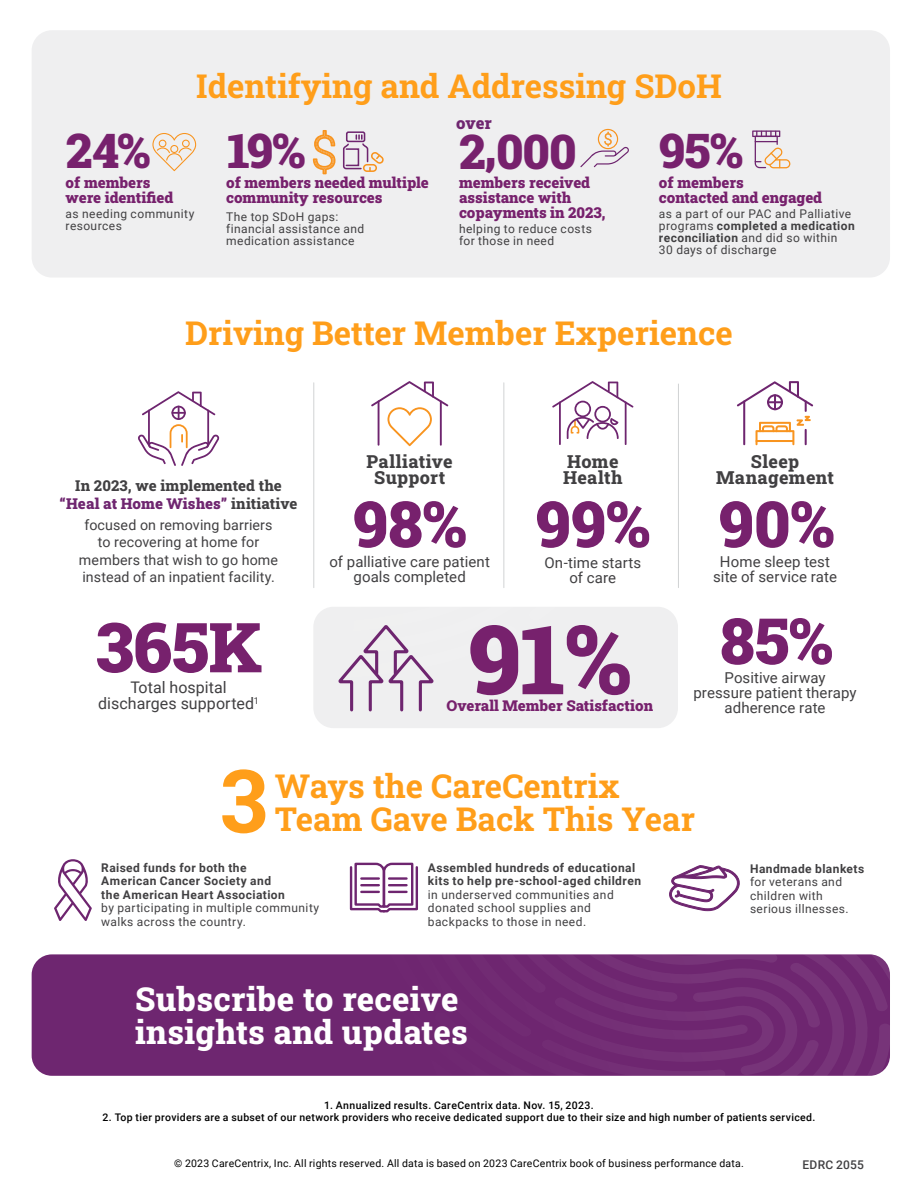
<style>
.page{position:relative;width:918px;height:1188px;background:#fff}
.page>*{position:absolute;margin:0;border:0;box-sizing:border-box;transform-origin:0 0}
.t1{font:96px "Roboto Slab";color:#77216d}
.t2{font:87.45px "Roboto Slab";color:#ff9e1a}
.t3{font:69px "Roboto Slab";color:#77216d}
.t4{font:64.05px/117px "Roboto Slab";color:#77216d;text-align:right}
.t5{font:48px "Roboto Slab";letter-spacing:-.02em;color:#77216d}
.t6{font:33px "Roboto Slab";color:#ff9e1a}
.t7{font:33px/33px "Roboto Slab";letter-spacing:.01em;color:#fff}
.t8{font:18px/16.5px "Roboto Slab";letter-spacing:.02em;color:#414042;text-align:center}
.t9{font:16.5px "Roboto Slab";color:#6f2670}
.t10{font:16.05px/16px "Roboto";color:#414042;text-align:center}
.t11{font:15px/15px "Roboto Slab";color:#77216d}
.t12{font:15px/15px "Roboto";letter-spacing:.005em;color:#414042;text-align:center}
.t13{font:15px/18px "Roboto Slab";letter-spacing:.005em;color:#414042;text-align:center}
.t14{font:14.25px/17.2px "Roboto";letter-spacing:.01em;color:#414042;text-align:center}
.t15{font:12px/12px "Roboto";letter-spacing:.035em;color:#414042}
.t16{font:700 12px/13.5px "Roboto";letter-spacing:.035em;color:#414042}
.t17{font:500 12px "Roboto";letter-spacing:.02em;color:#414042}
.t18{font:500 10.5px "Roboto";letter-spacing:.03em;color:#000}
.t19{font:10.5px "Roboto";letter-spacing:.02em;color:#000}
.s1{font-weight:700}
.s2{color:#6f2670}
</style>
<div class="page">
<div style="left:313px;top:607px;width:365px;height:121px;background:#efeff0;border-radius:20px"></div>
<svg style="left:371px;top:381px;width:77px;height:65px"></svg>
<svg style="left:737px;top:381px;width:76px;height:64px"></svg>
<hr style="left:625px;top:402px;width:2px;height:43px;background:#6e256f">
<hr style="left:559px;top:402px;width:2px;height:43px;background:#6e256f">
<svg style="left:552px;top:381px;width:81px;height:58px"></svg>
<div style="left:32px;top:954px;width:858px;height:122px;background:#6e2670;border-radius:20px"></div>
<svg style="left:237px;top:954px;width:653px;height:122px"></svg>
<svg style="left:313px;top:623px;width:121px;height:89px"></svg>
<hr style="left:678px;top:384px;width:1px;height:204px;background:#d1d3d4">
<hr style="left:503px;top:383px;width:1px;height:205px;background:#d1d3d4">
<hr style="left:313px;top:383px;width:1px;height:205px;background:#d1d3d4">
<svg style="left:138px;top:391px;width:81px;height:75px"></svg>
<svg style="left:54px;top:859px;width:38px;height:62px"></svg>
<svg style="left:669px;top:865px;width:71px;height:47px"></svg>
<svg style="left:349px;top:862px;width:69px;height:51px"></svg>
<div style="left:32px;top:30px;width:858px;height:248px;background:#efeff0;border-radius:20px"></div>
<svg style="left:752px;top:130px;width:38px;height:38px"></svg>
<svg style="left:580px;top:129px;width:49px;height:38px"></svg>
<svg style="left:152px;top:133px;width:44px;height:38px"></svg>
<svg style="left:313px;top:130px;width:23px;height:44px"></svg>
<div style="left:346px;top:131px;width:19px;height:11px;border:2px solid #6e256f;border-radius:2px"></div>
<div style="left:363px;top:164px;width:14px;height:8px;border:2px solid #f8941f;border-radius:3px"></div>
<svg style="left:342px;top:135px;width:42px;height:36px"></svg>
<h3 class="t6" style="left:196px;top:63px;width:527px">Identifying and Addressing SDoH</h3>
<h3 class="t9" style="left:456px;top:112px;width:37px">over</h3>
<h3 class="t5" style="left:66px;top:118px;width:86px">24%</h3>
<h3 class="t5" style="left:228px;top:118px;width:79px">19%</h3>
<h3 class="t5" style="left:659px;top:118px;width:86px">95%</h3>
<p class="t11" style="left:226px;top:175px;width:204px">of members needed multiple community resources</p>
<h3 class="t5" style="left:459px;top:118px;width:119px">2,000</h3>
<p class="t11" style="left:459px;top:175px;width:148px">members received assistance with copayments in 2023,</p>
<p class="t11" style="left:66px;top:175px;width:109px">of members were identified</p>
<p class="t11" style="left:659px;top:175px;width:165px">of members<br>contacted and engaged</p>
<p class="t15" style="left:459px;top:222px;width:134px">helping to reduce costs for those in need</p>
<p class="t15" style="left:66px;top:207px;width:130px">as needing community resources</p>
<p class="t15" style="left:659px;top:207px;width:197px">as a part of our PAC and Palliative programs <span class="s1">completed a medication reconciliation</span> and did so within<br>30 days of discharge</p>
<p class="t15" style="left:226px;top:210px;width:140px">The top SDoH gaps: financial assistance and medication assistance</p>
<h3 class="t6" style="left:185px;top:311px;width:549px">Driving Better Member Experience</h3>
<p class="t13" style="left:60px;top:477px;width:239px">In 2023, we implemented the <span class="s2">“Heal at Home Wishes”</span> initiative</p>
<p class="t14" style="left:79px;top:516px;width:201px">focused on removing barriers to recovering at home for members that wish to go home instead of an inpatient facility.</p>
<h3 class="t3" style="left:95px;top:600px;width:168px">365K</h3>
<h3 class="t10" style="left:98px;top:679px;width:162px">Total hospital discharges supported<sup>1</sup></h3>
<h3 class="t8" style="left:367px;top:452px;width:88px">Palliative<br>Support</h3>
<h3 class="t8" style="left:563px;top:452px;width:61px;text-align:left">Home<br>Health</h3>
<h3 class="t8" style="left:716px;top:452px;width:119px">Sleep<br>Management</h3>
<h3 class="t4" style="left:353px;top:464px;width:483px">98% 99% 90%<br>85%</h3>
<p class="t12" style="left:330px;top:554px;width:162px">of palliative care patient goals completed</p>
<p class="t12" style="left:544px;top:554px;width:98px">On-time starts of care</p>
<p class="t12" style="left:713px;top:554px;width:125px">Home sleep test site of service rate</p>
<h1 class="t1" style="left:468px;top:594px;width:165px">91%</h1>
<p class="t12" style="left:693px;top:669px;width:165px">Positive airway pressure patient therapy adherence rate</p>
<p class="t11" style="left:446px;top:697px;width:208px">Overall Member Satisfaction</p>
<h2 class="t2" style="left:220px;top:741px;width:49px">3</h2>
<h3 class="t6" style="left:275px;top:764px;width:346px">Ways the CareCentrix</h3>
<h3 class="t6" style="left:275px;top:797px;width:422px">Team Gave Back This Year</h3>
<p class="t16" style="left:101px;top:860px;width:185px">Raised funds for both the<br>American Cancer Society and the American Heart Association</p>
<p class="t15" style="left:101px;top:901px;width:219px;line-height:13.5px">by participating in multiple community walks across the country.</p>
<p class="t16" style="left:428px;top:860px;width:215px">Assembled hundreds of educational kits to help pre-school-aged children</p>
<p class="t15" style="left:428px;top:887px;width:187px;line-height:13.5px">in underserved communities and donated school supplies and backpacks to those in need.</p>
<h3 class="t7" style="left:135px;top:982px;width:334px">Subscribe to receive insights and updates</h3>
<p class="t16" style="left:750px;top:861px;width:116px">Handmade blankets</p>
<p class="t15" style="left:750px;top:875px;width:100px;line-height:13.5px">for veterans and children with serious illnesses.</p>
<p class="t18" style="left:324px;top:1098px;width:271px">1. Annualized results. CareCentrix data. Nov. 15, 2023.</p>
<p class="t18" style="left:102px;top:1110px;width:714px">2. Top tier providers are a subset of our network providers who receive dedicated support due to their size and high number of patients serviced.</p>
<p class="t19" style="left:174px;top:1156px;width:571px">© 2023 CareCentrix, Inc. All rights reserved. All data is based on 2023 CareCentrix book of business performance data.</p>
<p class="t17" style="left:803px;top:1156px;width:63px">EDRC 2055</p>
</div>
